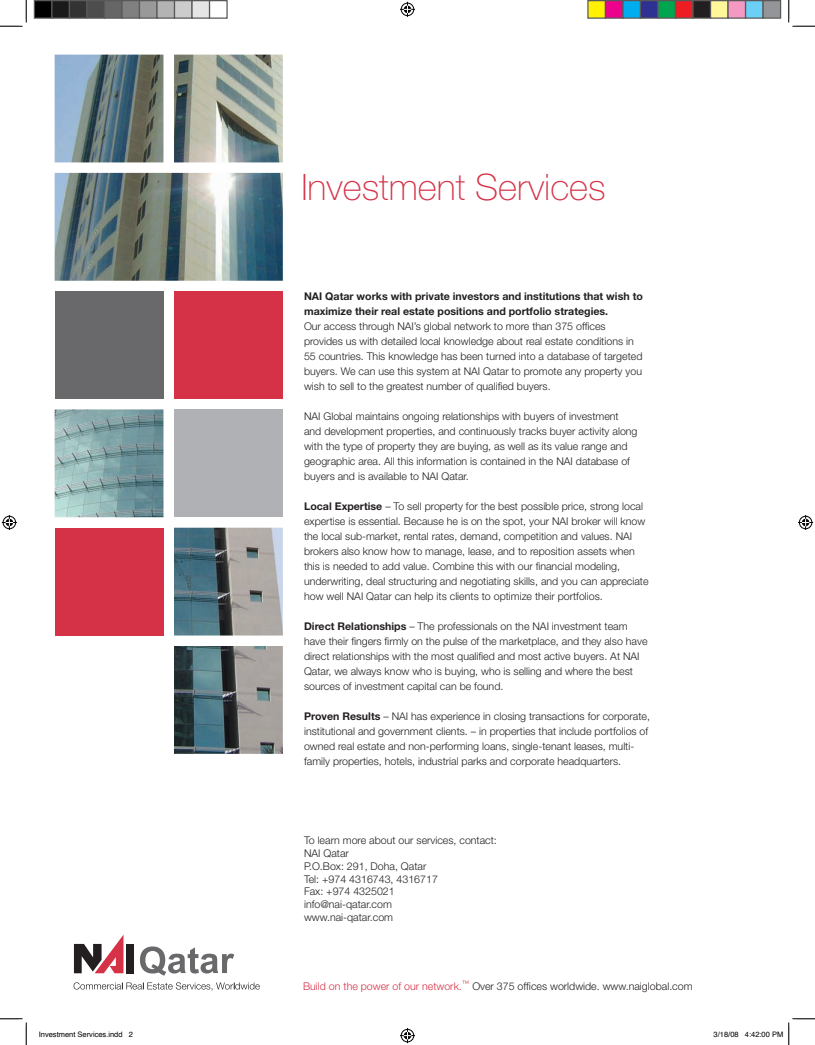
<style>
.page{position:relative;width:815px;height:1045px;background:#fff}
.page>*{position:absolute;margin:0;border:0;box-sizing:border-box;transform-origin:0 0}
.t1{font:100 36.5px "Helvetica Neue";color:#d63247}
.t2{font:300 10.62px/15px "Helvetica Neue";color:#231f20}
.t3{font:700 10.62px/15px "Helvetica Neue";color:#231f20}
.t4{font:300 10.62px "Helvetica Neue";color:#d63247}
.t5{font:7.5px "Helvetica";color:#000}
.t6{font:300 7.5px "Helvetica Neue";color:#d63247}
.s1{font-weight:700}
.s2{font-size:10.62px}
</style>
<div class="page">
<img style="left:54px;top:54px;width:229px;height:700px">
<div style="left:174px;top:291px;width:109px;height:108px;background:#d63247"></div>
<div style="left:55px;top:291px;width:108px;height:108px;background:#69696c"></div>
<div style="left:55px;top:528px;width:108px;height:107px;background:#d63247"></div>
<div style="left:174px;top:409px;width:109px;height:108px;background:#b0b1b5"></div>
<svg style="left:140px;top:946px;width:94px;height:29px"></svg>
<div style="left:126px;top:944px;width:8px;height:29px;background:#231f20"></div>
<svg style="left:74px;top:935px;width:49px;height:38px"></svg>
<svg style="left:73px;top:982px;width:187px;height:8px"></svg>
<svg style="left:0;top:0;width:27px;height:27px"></svg>
<svg style="left:0;top:1018px;width:27px;height:27px"></svg>
<svg style="left:788px;top:0;width:26px;height:27px"></svg>
<svg style="left:400px;top:2px;width:15px;height:15px"></svg>
<svg style="left:400px;top:1028px;width:15px;height:15px"></svg>
<svg style="left:2px;top:515px;width:15px;height:15px"></svg>
<svg style="left:798px;top:515px;width:14px;height:15px"></svg>
<div style="left:34px;top:1px;width:18px;height:17px;background:#000"></div>
<div style="left:34px;top:0;width:18px;height:19px;border:1px solid #595959"></div>
<div style="left:52px;top:1px;width:17px;height:17px;background:#1a1a1a"></div>
<div style="left:51px;top:0;width:19px;height:19px;border:1px solid #595959"></div>
<div style="left:69px;top:1px;width:18px;height:17px;background:#333"></div>
<div style="left:69px;top:0;width:19px;height:19px;border:1px solid #595959"></div>
<div style="left:87px;top:1px;width:17px;height:17px;background:#4d4d4d"></div>
<div style="left:86px;top:0;width:19px;height:19px;border:1px solid #595959"></div>
<div style="left:104px;top:1px;width:18px;height:17px;background:#666"></div>
<div style="left:104px;top:0;width:18px;height:19px;border:1px solid #595959"></div>
<div style="left:122px;top:1px;width:17px;height:17px;background:#808080"></div>
<div style="left:121px;top:0;width:19px;height:19px;border:1px solid #595959"></div>
<div style="left:139px;top:1px;width:18px;height:17px;background:#999"></div>
<div style="left:139px;top:0;width:19px;height:19px;border:1px solid #595959"></div>
<div style="left:157px;top:1px;width:17px;height:17px;background:#b3b3b3"></div>
<div style="left:156px;top:0;width:19px;height:19px;border:1px solid #595959"></div>
<div style="left:174px;top:1px;width:18px;height:17px;background:#ccc"></div>
<div style="left:174px;top:0;width:18px;height:19px;border:1px solid #595959"></div>
<div style="left:192px;top:1px;width:17px;height:17px;background:#e5e5e5"></div>
<div style="left:191px;top:0;width:19px;height:19px;border:1px solid #595959"></div>
<div style="left:209px;top:0;width:19px;height:19px;border:1px solid #595959"></div>
<div style="left:587px;top:1px;width:18px;height:17px;background:#fff101"></div>
<div style="left:587px;top:0;width:19px;height:19px;border:1px solid #595959"></div>
<div style="left:605px;top:1px;width:17px;height:17px;background:#ed028c"></div>
<div style="left:604px;top:0;width:19px;height:19px;border:1px solid #595959"></div>
<div style="left:622px;top:1px;width:18px;height:17px;background:#00aeef"></div>
<div style="left:622px;top:0;width:19px;height:19px;border:1px solid #595959"></div>
<div style="left:640px;top:1px;width:17px;height:17px;background:#2e3092"></div>
<div style="left:639px;top:0;width:19px;height:19px;border:1px solid #595959"></div>
<div style="left:657px;top:1px;width:18px;height:17px;background:#00a54f"></div>
<div style="left:657px;top:0;width:19px;height:19px;border:1px solid #595959"></div>
<div style="left:675px;top:1px;width:17px;height:17px;background:#ee1d23"></div>
<div style="left:674px;top:0;width:19px;height:19px;border:1px solid #595959"></div>
<div style="left:692px;top:1px;width:18px;height:17px;background:#231f20"></div>
<div style="left:692px;top:0;width:19px;height:19px;border:1px solid #595959"></div>
<div style="left:710px;top:1px;width:17px;height:17px;background:#fff79a"></div>
<div style="left:709px;top:0;width:19px;height:19px;border:1px solid #595959"></div>
<div style="left:727px;top:1px;width:18px;height:17px;background:#f499c2"></div>
<div style="left:727px;top:0;width:19px;height:19px;border:1px solid #595959"></div>
<div style="left:745px;top:1px;width:17px;height:17px;background:#6bcff6"></div>
<div style="left:744px;top:0;width:19px;height:19px;border:1px solid #595959"></div>
<div style="left:762px;top:1px;width:18px;height:17px;background:#939598"></div>
<div style="left:762px;top:0;width:19px;height:19px;border:1px solid #595959"></div>
<svg style="left:788px;top:1018px;width:26px;height:27px"></svg>
<p class="t5" style="left:39px;top:1028px;width:85px">Investment Services.indd</p>
<p class="t5" style="left:129px;top:1028px;width:6px">2</p>
<h1 class="t1" style="left:301px;top:167px;width:306px">Investment Services</h1>
<p class="t3" style="left:304px;top:288px;width:340px">NAI Qatar works with private investors and institutions that wish to maximize their real estate positions and portfolio strategies.</p>
<p class="t2" style="left:304px;top:318px;width:340px">Our access through NAI s’ global network to more than 375 offices provides us with detailed local knowledge about real estate conditions in 55 countries. This knowledge has been turned into a database of targeted buyers. We can use this system at NAI Qatar to promote any property you wish to sell to the greatest number of qualified buyers.</p>
<p class="t2" style="left:304px;top:408px;width:335px">NAI Global maintains ongoing relationships with buyers of investment and development properties, and continuously tracks buyer activity along with the type of property they are buying, as well as its value range and geographic area. All this information is contained in the NAI database of buyers and is available to NAI Qatar.</p>
<p class="t2" style="left:304px;top:498px;width:346px"><span class="s1">Local Expertise</span> – To sell property for the best possible price, strong local expertise is essential. Because he is on the spot, your NAI broker will know the local sub-market, rental rates, demand, competition and values. NAI brokers also know how to manage, lease, and to reposition assets when this is needed to add value. Combine this with our financial modeling, underwriting, deal structuring and negotiating skills, and you can appreciate how well NAI Qatar can help its clients to optimize their portfolios.</p>
<p class="t2" style="left:304px;top:618px;width:345px"><span class="s1">Direct Relationships</span> – The professionals on the NAI investment team have their fingers firmly on the pulse of the marketplace, and they also have direct relationships with the most qualified and most active buyers. At NAI Qatar, we always know who is buying, who is selling and where the best sources of investment capital can be found.</p>
<p class="t2" style="left:304px;top:708px;width:347px"><span class="s1">Proven Results</span> – NAI has experience in closing transactions for corporate, institutional and government clients. – in properties that include portfolios of</p>
<p class="t2" style="left:304px;top:753px;width:318px">family properties, hotels, industrial parks and corporate headquarters.</p>
<p class="t2" style="left:304px;top:738px;width:332px">owned real estate and non-performing loans, single-tenant leases, multi-</p>
<p class="t2" style="left:304px;top:834px;width:194px;line-height:12.8px">To learn more about our services, contact:<br>NAI Qatar<br>O.P .Box: 291, Doha, Qatar<br>Tel: +974 4316743, 4316717<br>Fax: +974 4325021<br>info@nai-qatar.com<br>www.nai-qatar.com</p>
<p class="t6" style="left:459px;top:978px;width:12px">™<span class="s2">.</span></p>
<p class="t2" style="left:472px;top:978px;width:222px">Over 375 offices worldwide. www.naiglobal.com</p>
<p class="t4" style="left:303px;top:979px;width:157px">Build on the power of our network</p>
<p class="t5" style="left:713px;top:1028px;width:27px">3/18/08</p>
<p class="t5" style="left:744px;top:1028px;width:40px">4:42:00 PM</p>
</div>
